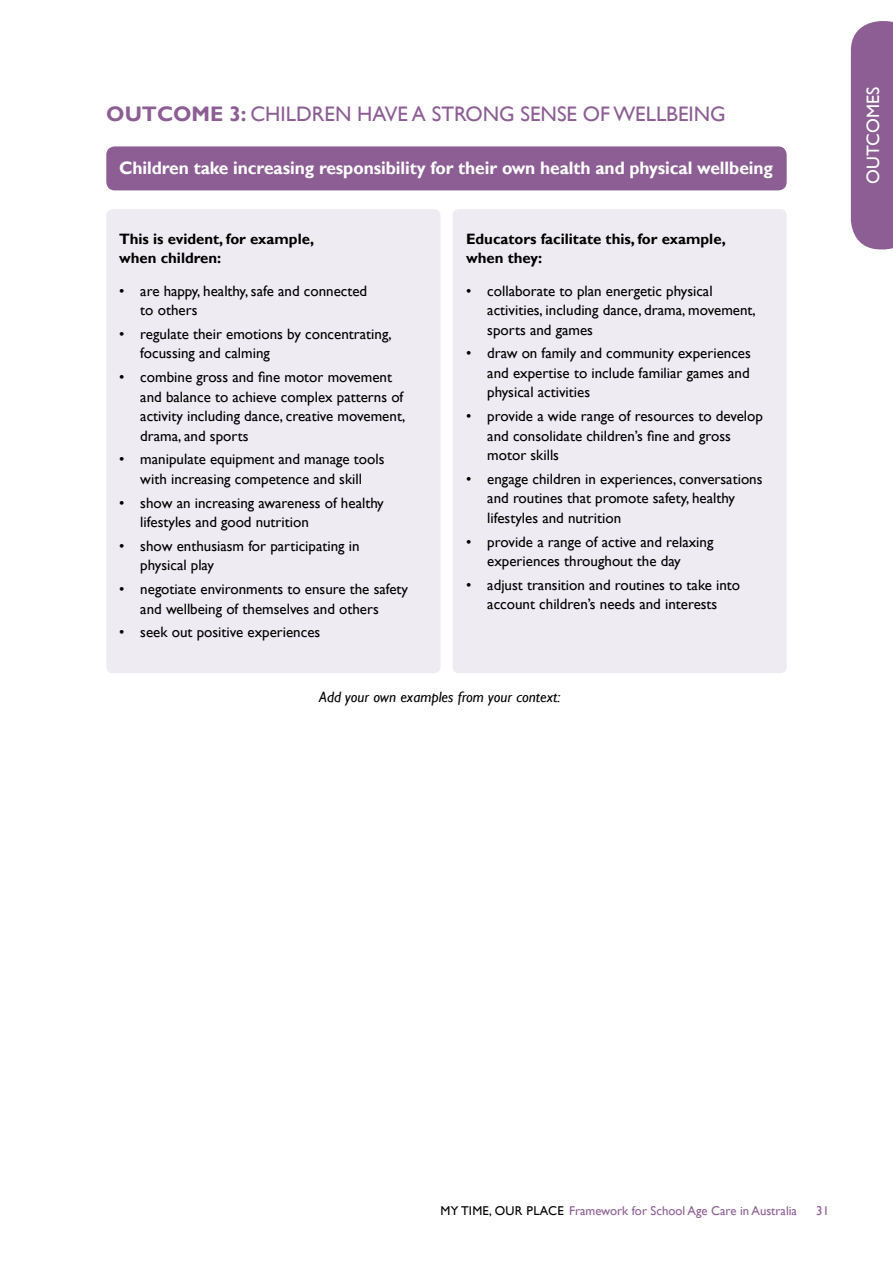
<style>
.page{position:relative;width:893px;height:1263px;background:#fff}
.page>*{position:absolute;margin:0;border:0;box-sizing:border-box;transform-origin:0 0}
.t1{font:21px "Gill Sans";color:#8c5e94}
.t2{font:700 21px "Gill Sans";color:#8c5e94}
.t3{font:700 18px "Gill Sans";letter-spacing:-.005em;color:#fff}
.t4{font:18px "Gill Sans";color:#fff}
.t5{font:15px/19.5px "Gill Sans";color:#000}
.t6{font:700 15px/19.5px "Gill Sans";color:#000}
.t7{font:italic 15px "Gill Sans";color:#000}
.t8{font:12.75px "Gill Sans";color:#8c5e94}
.s1{font-weight:700}
.s2{color:#000}
</style>
<div class="page">
<div style="left:106px;top:209px;width:334px;height:464px;background:#efebf3;border-radius:6px"></div>
<div style="left:452px;top:209px;width:335px;height:464px;background:#efebf3;border-radius:6px"></div>
<div style="left:106px;top:146px;width:681px;height:44px;background:#8c5e94;border-radius:9px"></div>
<div style="left:851px;top:21px;width:42px;height:228px;background:#8c5e94"></div>
<h1 class="t2" style="left:106px;top:101px;width:35px">OUTC</h1>
<h1 class="t1" style="left:173px;top:102px;width:554px"><span class="s1">OME 3:</span> CHILDREN HAVE A STRONG SENSE OF WELLBEING</h1>
<p class="t3" style="left:119px;top:157px;width:655px">Children take increasing responsibility for their own health and physical wellbeing</p>
<p class="t6" style="left:119px;top:229px;width:197px">This is evident, for example, when children:</p>
<p class="t5" style="left:140px;top:281px;width:228px;text-indent:-21px">• are happy, healthy, safe and connected to others</p>
<p class="t5" style="left:140px;top:324px;width:253px;text-indent:-21px">• regulate their emotions by concentrating, focussing and calming</p>
<p class="t5" style="left:140px;top:368px;width:266px;text-indent:-21px">• combine gross and fine motor movement and balance to achieve complex patterns of activity including dance, creative movement, drama, and sports</p>
<p class="t5" style="left:119px;top:450px;width:267px;text-align:center">• manipulate equipment and manage tools with increasing competence and skill</p>
<p class="t5" style="left:140px;top:493px;width:245px;text-indent:-21px">• show an increasing awareness of healthy lifestyles and good nutrition</p>
<p class="t5" style="left:140px;top:536px;width:221px;text-indent:-21px">• show enthusiasm for participating in physical play</p>
<p class="t5" style="left:119px;top:580px;width:291px;text-align:center">• negotiate environments to ensure the safety and wellbeing of themselves and others</p>
<p class="t5" style="left:119px;top:623px;width:203px">• seek out positive experiences</p>
<p class="t6" style="left:466px;top:229px;width:261px">Educators facilitate this, for example, when they:</p>
<p class="t5" style="left:487px;top:281px;width:270px;text-indent:-21px">• collaborate to plan energetic physical activities, including dance, drama, movement, sports and games</p>
<p class="t5" style="left:487px;top:344px;width:265px;text-align:justify;text-indent:-21px">• draw on family and community experiences and expertise to include familiar games and physical activities</p>
<p class="t5" style="left:487px;top:407px;width:277px;text-indent:-21px">• provide a wide range of resources to develop and consolidate children’s fine and gross motor skills</p>
<p class="t5" style="left:487px;top:469px;width:277px;text-indent:-21px">• engage children in experiences, conversations and routines that promote safety, healthy lifestyles and nutrition</p>
<p class="t5" style="left:487px;top:532px;width:228px;text-indent:-21px">• provide a range of active and relaxing experiences throughout the day</p>
<p class="t5" style="left:466px;top:575px;width:276px;text-align:center">• adjust transition and routines to take into account children’s needs and interests</p>
<p class="t7" style="left:319px;top:688px;width:243px">Add your own examples from your context:</p>
<p class="t4" style="left:862px;top:184px;width:97px;rotate:-90deg">Outcomes</p>
<p class="t8" style="left:441px;top:1204px;width:358px"><span class="s2">MY TIME, OUR PLACE</span> Framework for School Age Care in Australia</p>
<p class="t8" style="left:816px;top:1204px;width:15px">31</p>
</div>
